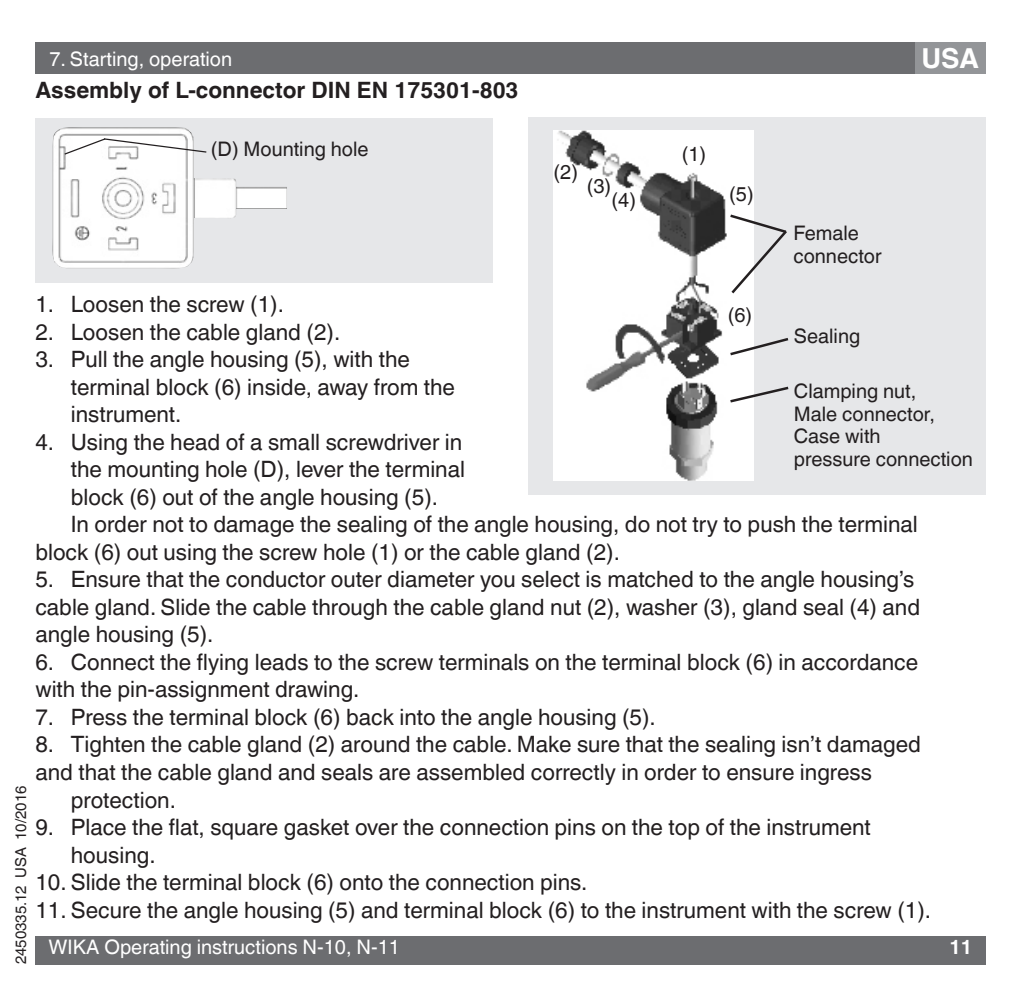
<style>
.page{position:relative;width:1021px;height:1007px;background:#fff}
.page>*{position:absolute;margin:0;border:0;box-sizing:border-box;transform-origin:0 0}
.t1{font:700 27.5px "Helvetica World";color:#fff}
.t2{font:22.5px/27.5px "Helvetica World";color:#231f20}
.t3{font:700 22.5px "Helvetica World";color:#231f20}
.t4{font:20px/22.5px "Helvetica World";color:#231f20}
.t5{font:20px "Helvetica World";color:#fff}
.t6{font:700 20px "Helvetica World";color:#fff}
.t7{font:15px "Helvetica World";color:#231f20}
</style>
<div class="page">
<div style="left:35px;top:42px;width:950px;height:32px;background:#6c6d70"></div>
<div style="left:35px;top:935px;width:950px;height:29px;background:#6c6d70"></div>
<div style="left:914px;top:42px;width:71px;height:32px;background:#939598"></div>
<div style="left:35px;top:119px;width:457px;height:164px;background:#e6e7e9"></div>
<div style="left:528px;top:117px;width:457px;height:377px;background:#e6e7e9"></div>
<img style="left:52px;top:127px;width:235px;height:142px">
<svg style="left:63px;top:137px;width:145px;height:19px;background:#e8e8e8"></svg>
<img style="left:553px;top:131px;width:200px;height:349px">
<svg style="left:727px;top:336px;width:62px;height:21px"></svg>
<svg style="left:727px;top:385px;width:62px;height:19px"></svg>
<svg style="left:727px;top:212px;width:60px;height:84px"></svg>
<p class="t5" style="left:50px;top:47px;width:184px">7. Starting, operation</p>
<p class="t3" style="left:35px;top:77px;width:484px">Assembly of L-connector DIN EN 175301-803</p>
<p class="t1" style="left:921px;top:42px;width:59px">USA</p>
<p class="t4" style="left:211px;top:138px;width:159px">(D) Mounting hole</p>
<p class="t4" style="left:553px;top:160px;width:26px">(2)</p>
<p class="t4" style="left:587px;top:175px;width:26px">(3)</p>
<p class="t4" style="left:611px;top:188px;width:26px">(4)</p>
<p class="t4" style="left:681px;top:143px;width:26px">(1)</p>
<p class="t4" style="left:729px;top:183px;width:26px">(5)</p>
<p class="t4" style="left:793px;top:222px;width:90px">Female connector</p>
<p class="t7" style="left:12px;top:964px;width:180px;rotate:-90deg">2450335.12 USA 10/2016</p>
<p class="t2" style="left:35px;top:291px;width:250px">1. Loosen the screw (1).</p>
<p class="t2" style="left:35px;top:318px;width:306px">2. Loosen the cable gland (2).</p>
<p class="t2" style="left:71px;top:345px;width:385px;text-indent:-35px">3. Pull the angle housing (5), with the terminal block (6) inside, away from the instrument.</p>
<p class="t2" style="left:35px;top:428px;width:428px">4. Using the head of a small screwdriver in</p>
<p class="t2" style="left:71px;top:455px;width:396px">the mounting hole (D), lever the terminal</p>
<p class="t2" style="left:71px;top:483px;width:369px">block (6) out of the angle housing (5).</p>
<p class="t2" style="left:71px;top:510px;width:848px">In order not to damage the sealing of the angle housing, do not try to push the terminal</p>
<p class="t2" style="left:35px;top:538px;width:586px">block (6) out using the screw hole (1) or the cable gland (2).</p>
<p class="t2" style="left:35px;top:565px;width:886px">5. Ensure that the conductor outer diameter you select is matched to the angle housing’s cable gland. Slide the cable through the cable gland nut (2), washer (3), gland seal (4) and angle housing (5).</p>
<p class="t2" style="left:35px;top:648px;width:884px">6. Connect the flying leads to the screw terminals on the terminal block (6) in accordance with the pin-assignment drawing.</p>
<p class="t2" style="left:35px;top:703px;width:622px">7. Press the terminal block (6) back into the angle housing (5).</p>
<p class="t2" style="left:35px;top:730px;width:887px">8. Tighten the cable gland (2) around the cable. Make sure that the sealing isn’t damaged</p>
<p class="t2" style="left:35px;top:758px;width:838px">and that the cable gland and seals are assembled correctly in order to ensure ingress</p>
<p class="t2" style="left:71px;top:785px;width:107px">protection.</p>
<p class="t2" style="left:71px;top:813px;width:801px;text-indent:-35px">9. Place the flat, square gasket over the connection pins on the top of the instrument housing.</p>
<p class="t2" style="left:35px;top:868px;width:553px">10. Slide the terminal block (6) onto the connection pins.</p>
<p class="t2" style="left:35px;top:895px;width:897px">11. Secure the angle housing (5) and terminal block (6) to the instrument with the screw (1).</p>
<p class="t4" style="left:727px;top:304px;width:26px">(6)</p>
<p class="t4" style="left:793px;top:324px;width:68px">Sealing</p>
<p class="t4" style="left:793px;top:380px;width:180px">Clamping nut,<br>Male connector,<br>Case with<br>pressure connection</p>
<p class="t5" style="left:49px;top:934px;width:353px">WIKA Operating instructions N-10, N-11</p>
<p class="t6" style="left:949px;top:934px;width:25px">11</p>
</div>
